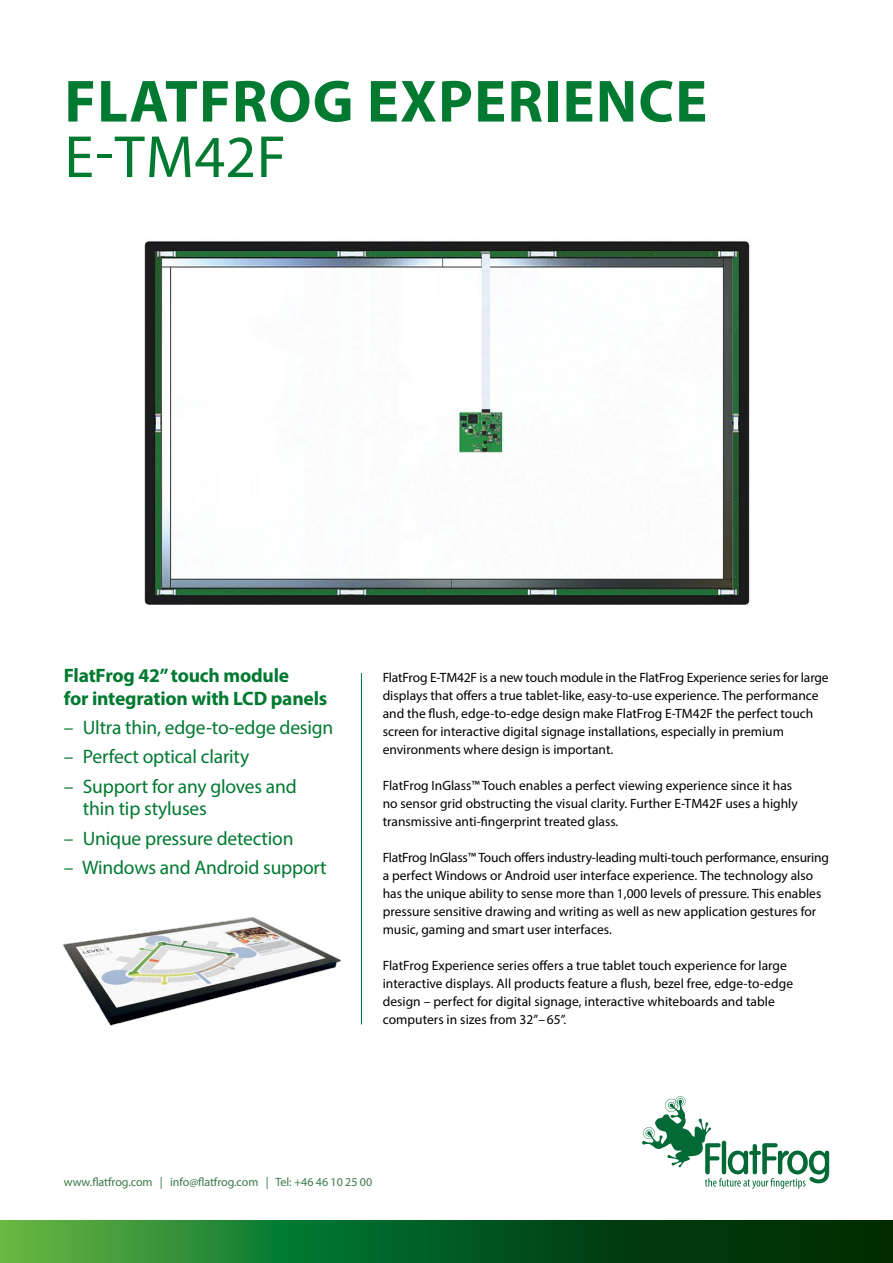
<style>
.page{position:relative;width:893px;height:1263px;background:#fff}
.page>*{position:absolute;margin:0;border:0;box-sizing:border-box;transform-origin:0 0}
.t1{font:700 60px "Myriad Pro";letter-spacing:.02em;color:#007931}
.t2{font:60px "Myriad Pro";letter-spacing:.01em;color:#007931}
.t3{font:19.5px/22.5px "Myriad Pro";letter-spacing:-.01em;color:#007931}
.t4{font:700 19.5px/22.5px "Myriad Pro";letter-spacing:-.01em;color:#007931}
.t5{font:13.5px/18px "Myriad Pro";color:#000}
.t6{font:12px "Myriad Pro";letter-spacing:-.005em;color:#3c7848}
</style>
<div class="page">
<img style="left:144px;top:241px;width:606px;height:364px">
<svg style="left:0;top:1220px;width:893px;height:43px"></svg>
<img style="left:63px;top:917px;width:279px;height:109px">
<hr style="left:361px;top:673px;width:1px;height:351px;background:#007931">
<svg style="left:642px;top:1096px;width:187px;height:93px"></svg>
<h1 class="t1" style="left:64px;top:62px;width:644px">FLATFROG EXPERIENCE</h1>
<h1 class="t2" style="left:64px;top:120px;width:223px">E-TM42F</h1>
<h2 class="t4" style="left:64px;top:664px;width:265px">FlatFrog 42” touch module<br>for integration with LCD panels</h2>
<h2 class="t3" style="left:64px;top:716px;width:271px">– Ultra thin, edge-to-edge design</h2>
<h2 class="t3" style="left:64px;top:745px;width:187px">– Perfect optical clarity</h2>
<h2 class="t3" style="left:83px;top:775px;width:215px;text-indent:-19px">– Support for any gloves and thin tip styluses</h2>
<h2 class="t3" style="left:64px;top:826px;width:231px">– Unique pressure detection</h2>
<h2 class="t3" style="left:64px;top:856px;width:264px">– Windows and Android support</h2>
<p class="t5" style="left:383px;top:669px;width:447px">FlatFrog E-TM42F is a new touch module in the FlatFrog Experience series for large displays that offers a true tablet-like, easy-to-use experience. The performance and the flush, edge-to-edge design make FlatFrog E-TM42F the perfect touch screen for interactive digital signage installations, especially in premium environments where design is important.</p>
<p class="t5" style="left:383px;top:777px;width:417px">FlatFrog InGlass™ Touch enables a perfect viewing experience since it has no sensor grid obstructing the visual clarity. Further E-TM42F uses a highly transmissive anti-fingerprint treated glass.</p>
<p class="t5" style="left:383px;top:848px;width:448px">FlatFrog InGlass™ Touch offers industry-leading multi-touch performance, ensuring a perfect Windows or Android user interface experience. The technology also has the unique ability to sense more than 1,000 levels of pressure. This enables pressure sensitive drawing and writing as well as new application gestures for music, gaming and smart user interfaces.</p>
<p class="t5" style="left:383px;top:956px;width:412px">FlatFrog Experience series offers a true tablet touch experience for large interactive displays. All products feature a flush, bezel free, edge-to-edge design – perfect for digital signage, interactive whiteboards and table computers in sizes from 32”– 65”.</p>
<p class="t6" style="left:64px;top:1175px;width:310px">www.flatfrog.com | info@flatfrog.com | Tel: +46 46 10 25 00</p>
</div>
